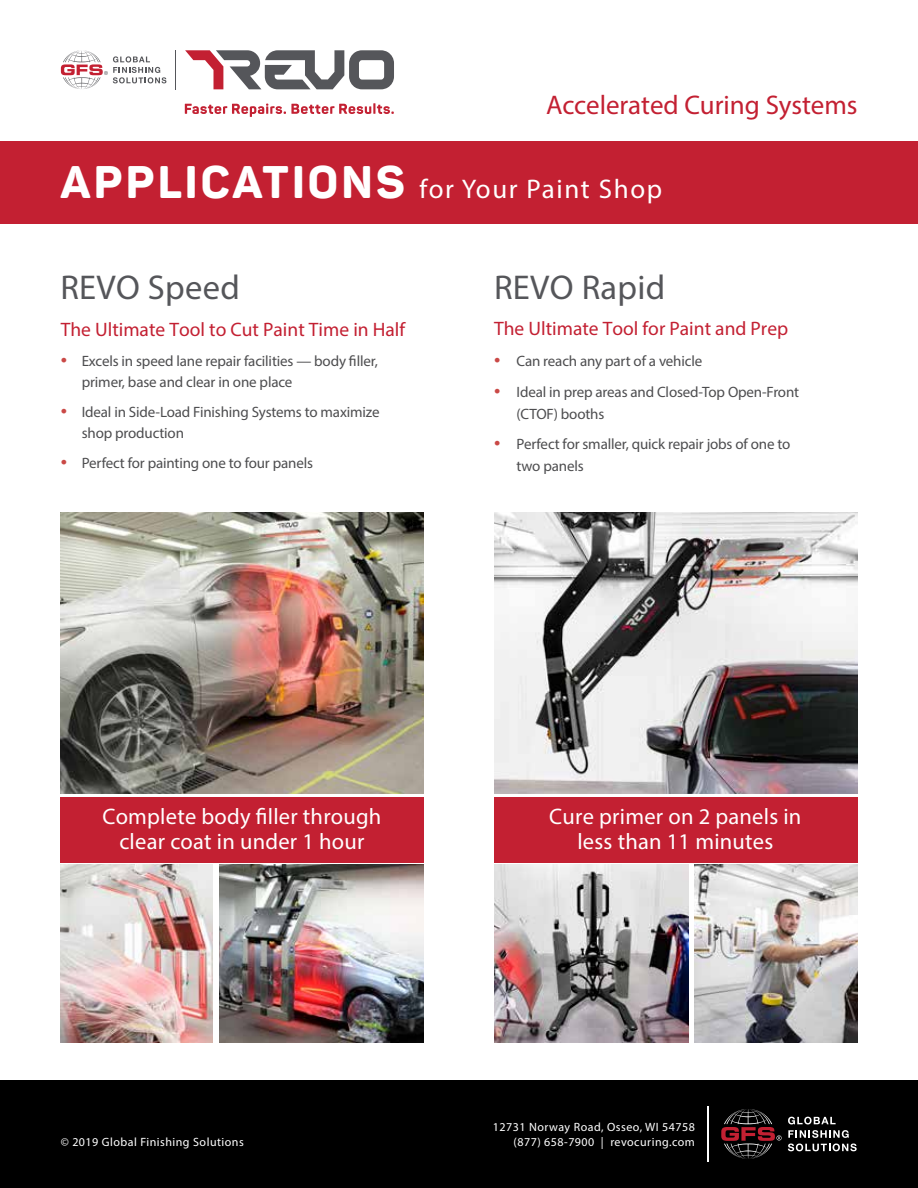
<style>
.page{position:relative;width:918px;height:1188px;background:#fff}
.page>*{position:absolute;margin:0;border:0;box-sizing:border-box;transform-origin:0 0}
.t1{font:34.5px "Myriad Pro";letter-spacing:.01em;color:#55565a}
.t2{font:27px "Myriad Pro";letter-spacing:.06em;color:#fff}
.t3{font:27px "Myriad Pro";color:#c32032}
.t4{font:22.5px/25.5px "Myriad Pro";letter-spacing:.01em;color:#fff;text-align:center}
.t5{font:19.5px "Myriad Pro";color:#c32032}
.t6{font:15px/21px "Myriad Pro";letter-spacing:-.01em;color:#4d4d4f}
.t7{font:12px "Myriad Pro";letter-spacing:.04em;color:#fff}
.s1{font-family:"Panton";font-weight:800;font-size:45px}
.s2{font-size:22.5px;color:#ca4946}
</style>
<div class="page">
<div style="left:60px;top:797px;width:364px;height:65px;background:#c32032"></div>
<div style="left:494px;top:797px;width:364px;height:65px;background:#c32032"></div>
<div style="left:0;top:141px;width:918px;height:83px;background:#c32032"></div>
<hr style="left:176px;top:50px;width:1px;height:39px;background:#55565a">
<svg style="left:61px;top:50px;width:105px;height:39px"></svg>
<svg style="left:185px;top:50px;width:209px;height:39px"></svg>
<svg style="left:185px;top:103px;width:209px;height:14px"></svg>
<div style="left:0;top:1080px;width:918px;height:108px;background:#000"></div>
<hr style="left:708px;top:1106px;width:1px;height:56px;background:#fff">
<svg style="left:721px;top:1109px;width:61px;height:50px"></svg>
<svg style="left:788px;top:1117px;width:48px;height:7px"></svg>
<svg style="left:788px;top:1130px;width:61px;height:8px"></svg>
<svg style="left:788px;top:1144px;width:69px;height:7px"></svg>
<img style="left:61px;top:513px;width:363px;height:281px">
<img style="left:219px;top:865px;width:205px;height:178px">
<img style="left:61px;top:865px;width:152px;height:178px">
<img style="left:494px;top:865px;width:194px;height:178px">
<img style="left:494px;top:513px;width:364px;height:281px">
<img style="left:695px;top:865px;width:163px;height:178px">
<h2 class="t3" style="left:546px;top:89px;width:313px">Accelerated Curing Systems</h2>
<h2 class="t2" style="left:61px;top:173px;width:603px"><span class="s1">APPLICATIONS</span> for Your Paint Shop</h2>
<h1 class="t1" style="left:60px;top:266px;width:181px">REVO Speed</h1>
<h1 class="t1" style="left:494px;top:266px;width:173px">REVO Rapid</h1>
<h3 class="t5" style="left:61px;top:318px;width:346px">The Ultimate Tool to Cut Paint Time in Half</h3>
<p class="t6" style="left:82px;top:350px;width:298px;text-indent:-21px"><span class="s2">•</span> Excels in speed lane repair facilities — body filler, primer, base and clear in one place</p>
<p class="t6" style="left:82px;top:401px;width:299px;text-indent:-21px"><span class="s2">•</span> Ideal in Side-Load Finishing Systems to maximize shop production</p>
<p class="t6" style="left:61px;top:452px;width:254px"><span class="s2">•</span> Perfect for painting one to four panels</p>
<h3 class="t5" style="left:494px;top:317px;width:296px">The Ultimate Tool for Paint and Prep</h3>
<p class="t6" style="left:494px;top:350px;width:210px"><span class="s2">•</span> Can reach any part of a vehicle</p>
<p class="t6" style="left:517px;top:381px;width:284px;line-height:21.8px;text-indent:-22px"><span class="s2">•</span> Ideal in prep areas and Closed-Top Open-Front (CTOF) booths</p>
<p class="t6" style="left:517px;top:433px;width:275px;line-height:21.8px;text-indent:-22px"><span class="s2">•</span> Perfect for smaller, quick repair jobs of one to two panels</p>
<h3 class="t4" style="left:102px;top:803px;width:281px">Complete body filler through clear coat in under 1 hour</h3>
<h3 class="t4" style="left:549px;top:803px;width:254px">Cure primer on 2 panels in less than 11 minutes</h3>
<p class="t7" style="left:493px;top:1120px;width:204px">12731 Norway Road, Osseo, WI 54758</p>
<p class="t7" style="left:61px;top:1135px;width:185px">© 2019 Global Finishing Solutions</p>
<p class="t7" style="left:514px;top:1135px;width:183px">(877) 658-7900 | revocuring.com</p>
</div>
